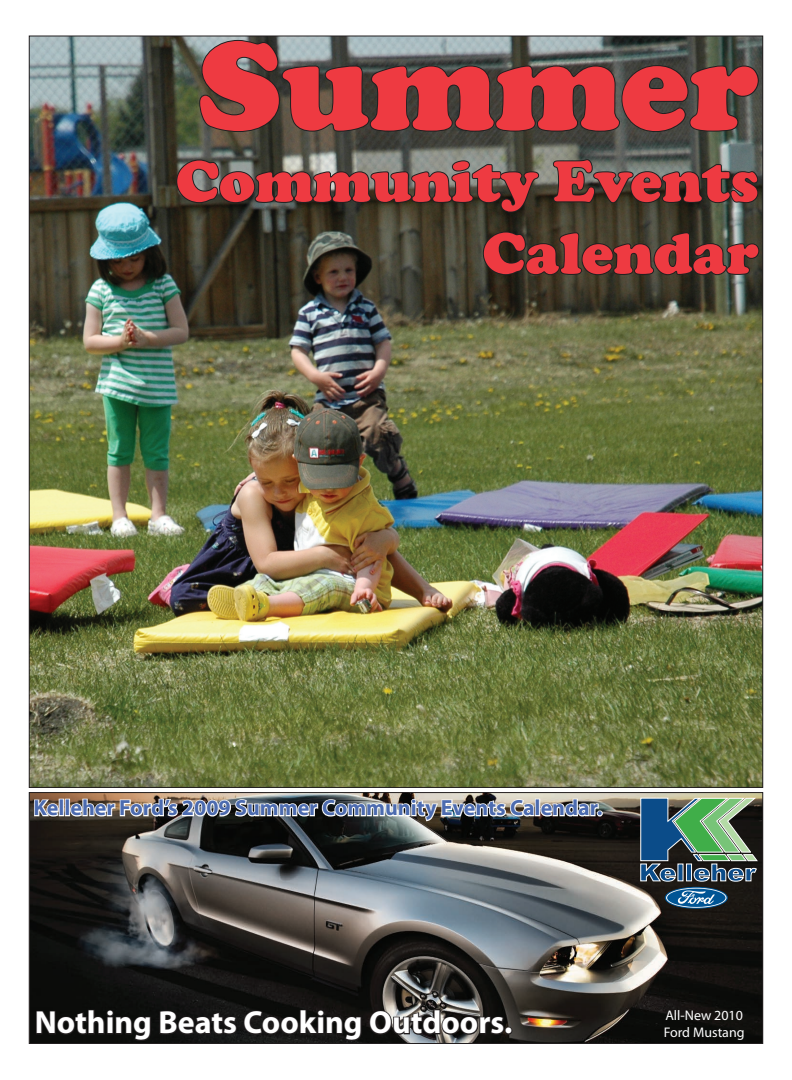
<style>
.page{position:relative;width:792px;height:1080px;background:#fff}
.page>*{position:absolute;margin:0;border:0;box-sizing:border-box;transform-origin:0 0}
.t1{font:900 130px "Cooper";color:#ee3a41}
.t2{font:900 60px/72px "Cooper";color:#ee3a41;text-align:right}
.t3{font:700 32px "Myriad Pro";color:#fff}
.t4{font:900 23.6px "Arial";color:#0b4c89;scale:1.08 1}
.t5{font:700 22px "Myriad Pro";color:#4c6baf}
.t6{font:14px/16.8px "Myriad Pro";color:#fff}
</style>
<div class="page">
<img style="left:31px;top:794px;width:730px;height:248px">
<svg style="left:35px;top:1009px;width:117px;height:33px;background:#121211"></svg>
<svg style="left:158px;top:1009px;width:347px;height:33px;background:#272625"></svg>
<div style="left:505px;top:1027px;width:7px;height:8px;border:2px solid #231f20;border-radius:50%"></div>
<svg style="left:33px;top:798px;width:27px;height:20px"></svg>
<div style="left:59px;top:799px;width:5px;height:17px;border:2px solid #fff"></div>
<div style="left:65px;top:799px;width:5px;height:17px;border:2px solid #fff"></div>
<img style="left:69px;top:794px;width:531px;height:28px">
<div style="left:597px;top:810px;width:6px;height:7px;border:2px solid #fff;border-radius:50%"></div>
<svg style="left:640px;top:798px;width:118px;height:84px;background:#507266"></svg>
<svg style="left:665px;top:887px;width:63px;height:22px"></svg>
<svg style="left:666px;top:888px;width:61px;height:20px"></svg>
<div style="left:29px;top:792px;width:734px;height:252px;border:1px solid #231f20"></div>
<img style="left:31px;top:38px;width:730px;height:748px">
<svg style="left:198px;top:39px;width:562px;height:94px;background:#4d504b"></svg>
<img style="left:175px;top:158px;width:586px;height:209px">
<p class="t1" style="left:198px;top:10px;width:563px">Summer</p>
<p class="t2" style="left:176px;top:145px;width:584px">Community Events<br>Calendar</p>
<p class="t5" style="left:34px;top:794px;width:570px">Kelleher Ford’s 2009 Summer Community Events Calendar.</p>
<p class="t4" style="left:639px;top:855px;width:110px">Kelleher</p>
<p class="t3" style="left:35px;top:1002px;width:479px">Nothing Beats Cooking Outdoors.</p>
<p class="t6" style="left:664px;top:1007px;width:82px">All-New 2010<br>Ford Mustang</p>
</div>
